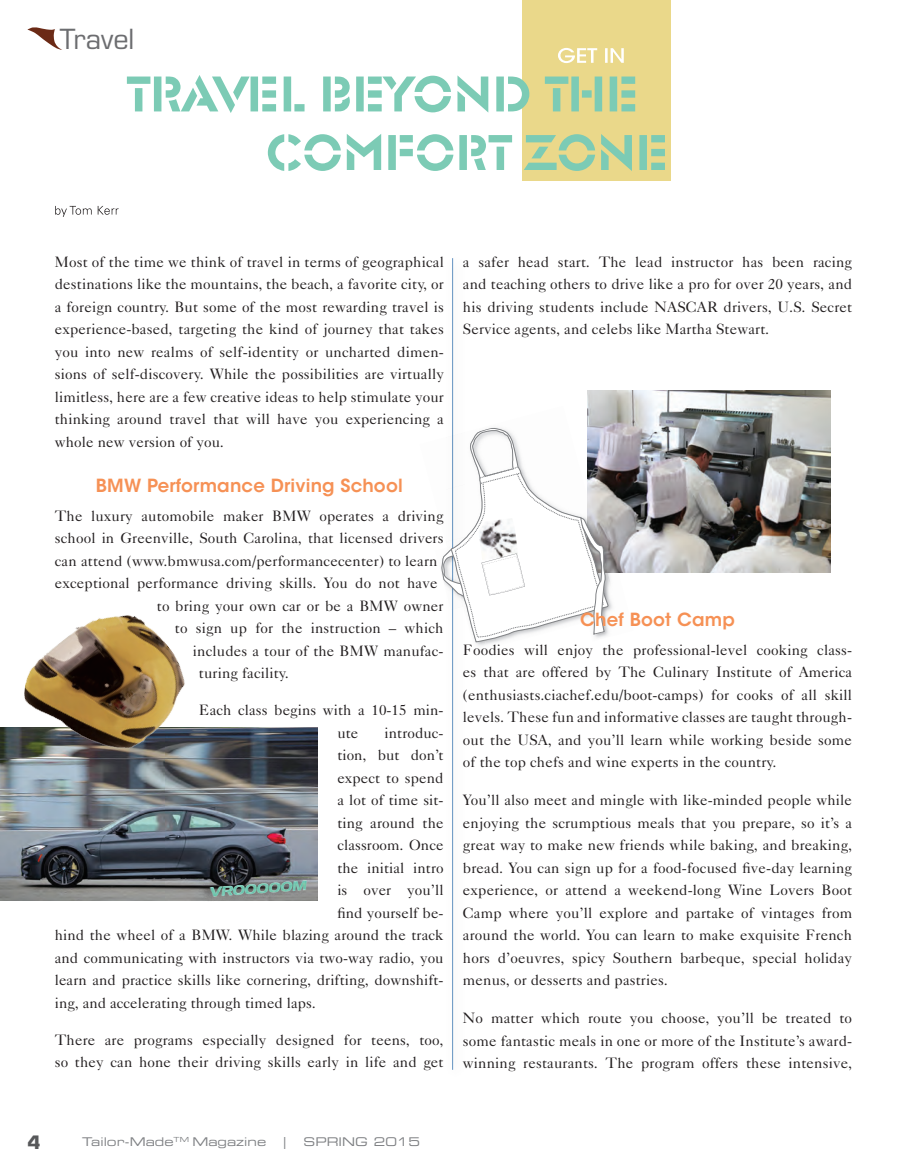
<style>
.page{position:relative;width:906px;height:1176px;background:#fff}
.page>*{position:absolute;margin:0;border:0;box-sizing:border-box;transform-origin:0 0}
.t1{font:27px "Eurostile LT Std";color:#6c6d70}
.t2{font:600 18px "ITC Avant Garde Std";letter-spacing:.01em;color:#f69155}
.t3{font:700 18px "Eurostile LT Std";color:#57585a}
.t4{font:15px/22.5px "Caslon Five Forty";letter-spacing:.01em;color:#231f20;text-align:justify}
.t5{font:12px "Eurostile LT Std Ex 2";color:#7e8083}
</style>
<div class="page">
<hr style="left:452px;top:258px;width:1px;height:811px;background:#6292c1">
<img style="left:587px;top:390px;width:243px;height:183px">
<img style="left:475px;top:642px;width:9px;height:4px">
<img style="left:484px;top:642px;width:12px;height:3px">
<img style="left:609px;top:509px;width:25px;height:64px">
<img style="left:609px;top:512px;width:9px;height:99px">
<div style="left:522px;top:0;width:148px;height:180px;background:#ead88a"></div>
<svg style="left:27px;top:27px;width:35px;height:23px"></svg>
<svg style="left:268px;top:134px;width:396px;height:37px"></svg>
<svg style="left:127px;top:75px;width:508px;height:38px"></svg>
<svg style="left:55px;top:206px;width:63px;height:11px"></svg>
<svg style="left:558px;top:48px;width:65px;height:15px"></svg>
<img style="left:0;top:727px;width:317px;height:173px">
<img style="left:21px;top:615px;width:168px;height:156px">
<svg style="left:441px;top:427px;width:168px;height:215px"></svg>
<div style="left:197px;top:872px;width:110px;height:29px;background:#231f20;opacity:.75"></div>
<img style="left:205px;top:878px;width:108px;height:23px">
<p class="t1" style="left:60px;top:23px;width:76px">Travel</p>
<p class="t4" style="left:55px;top:250px;width:390px">Most of the time we think of travel in terms of geographical destinations like the mountains, the beach, a favorite city, or a foreign country. But some of the most rewarding travel is experience-based, targeting the kind of journey that takes you into new realms of self-identity or uncharted dimen&shy;sions of self-discovery. While the possibilities are virtually limitless, here are a few creative ideas to help stimulate your thinking around travel that will have you experiencing a whole new version of you.</p>
<p class="t2" style="left:96px;top:473px;width:308px">BMW Performance Driving School</p>
<p class="t4" style="left:55px;top:504px;width:390px">The luxury automobile maker BMW operates a driving</p>
<p class="t4" style="left:55px;top:526px;width:390px">school in Greenville, South Carolina, that licensed drivers</p>
<p class="t4" style="left:55px;top:549px;width:384px">can attend (www.bmwusa.com/performancecenter) to learn</p>
<p class="t4" style="left:55px;top:571px;width:384px">exceptional performance driving skills. You do not have</p>
<p class="t4" style="left:157px;top:594px;width:288px">to bring your own car or be a BMW owner</p>
<p class="t4" style="left:175px;top:616px;width:270px">to sign up for the instruction – which</p>
<p class="t4" style="left:193px;top:639px;width:252px">includes a tour of the BMW manufac-</p>
<p class="t4" style="left:199px;top:661px;width:92px">turing facility.</p>
<p class="t4" style="left:337px;top:698px;width:108px;text-indent:-138px">Each class begins with a 10-15 min&shy;ute</p>
<p class="t4" style="left:384px;top:721px;width:60px">introduc-</p>
<p class="t4" style="left:337px;top:743px;width:108px">tion, but don’t</p>
<p class="t4" style="left:337px;top:766px;width:108px">expect to spend</p>
<p class="t4" style="left:337px;top:788px;width:108px">a lot of time sit-</p>
<p class="t4" style="left:337px;top:811px;width:108px">ting around the</p>
<p class="t4" style="left:337px;top:833px;width:108px">classroom. Once</p>
<p class="t4" style="left:337px;top:856px;width:108px">the initial intro</p>
<p class="t4" style="left:337px;top:878px;width:108px">is over you’ll</p>
<p class="t4" style="left:337px;top:901px;width:108px">find yourself be-</p>
<p class="t4" style="left:55px;top:923px;width:390px">hind the wheel of a BMW. While blazing around the track</p>
<p class="t4" style="left:55px;top:946px;width:390px">and communicating with instructors via two-way radio, you</p>
<p class="t4" style="left:55px;top:968px;width:390px">learn and practice skills like cornering, drifting, downshift-</p>
<p class="t4" style="left:55px;top:991px;width:262px">ing, and accelerating through timed laps.</p>
<p class="t4" style="left:55px;top:1027px;width:390px">There are programs especially designed for teens, too, so they can hone their driving skills early in life and get</p>
<p class="t4" style="left:463px;top:250px;width:390px">a safer head start. The lead instructor has been racing and teaching others to drive like a pro for over 20 years, and his driving students include NASCAR drivers, U.S. Secret Service agents, and celebs like Martha Stewart.</p>
<p class="t2" style="left:580px;top:607px;width:156px">Chef Boot Camp</p>
<p class="t4" style="left:463px;top:638px;width:390px">Foodies will enjoy the professional-level cooking class&shy;es that are offered by The Culinary Institute of America (enthusiasts.ciachef.edu/boot-camps) for cooks of all skill levels. These fun and informative classes are taught through&shy;out the USA, and you’ll learn while working beside some of the top chefs and wine experts in the country.</p>
<p class="t4" style="left:463px;top:788px;width:390px">You’ll also meet and mingle with like-minded people while enjoying the scrumptious meals that you prepare, so it’s a great way to make new friends while baking, and breaking, bread. You can sign up for a food-focused five-day learning experience, or attend a weekend-long Wine Lovers Boot Camp where you’ll explore and partake of vintages from around the world. You can learn to make exquisite French hors d’oeuvres, spicy Southern barbeque, special holiday menus, or desserts and pastries.</p>
<p class="t4" style="left:463px;top:1006px;width:390px">No matter which route you choose, you’ll be treated to some fantastic meals in one or more of the Institute’s award&shy;winning restaurants. The program offers these intensive,</p>
<p class="t3" style="left:27px;top:1130px;width:14px">4</p>
<p class="t5" style="left:82px;top:1132px;width:185px">Tailor-Made<sup>TM</sup> Magazine</p>
<p class="t5" style="left:283px;top:1132px;width:4px">|</p>
<p class="t5" style="left:303px;top:1132px;width:118px">SPRING 2015</p>
</div>
